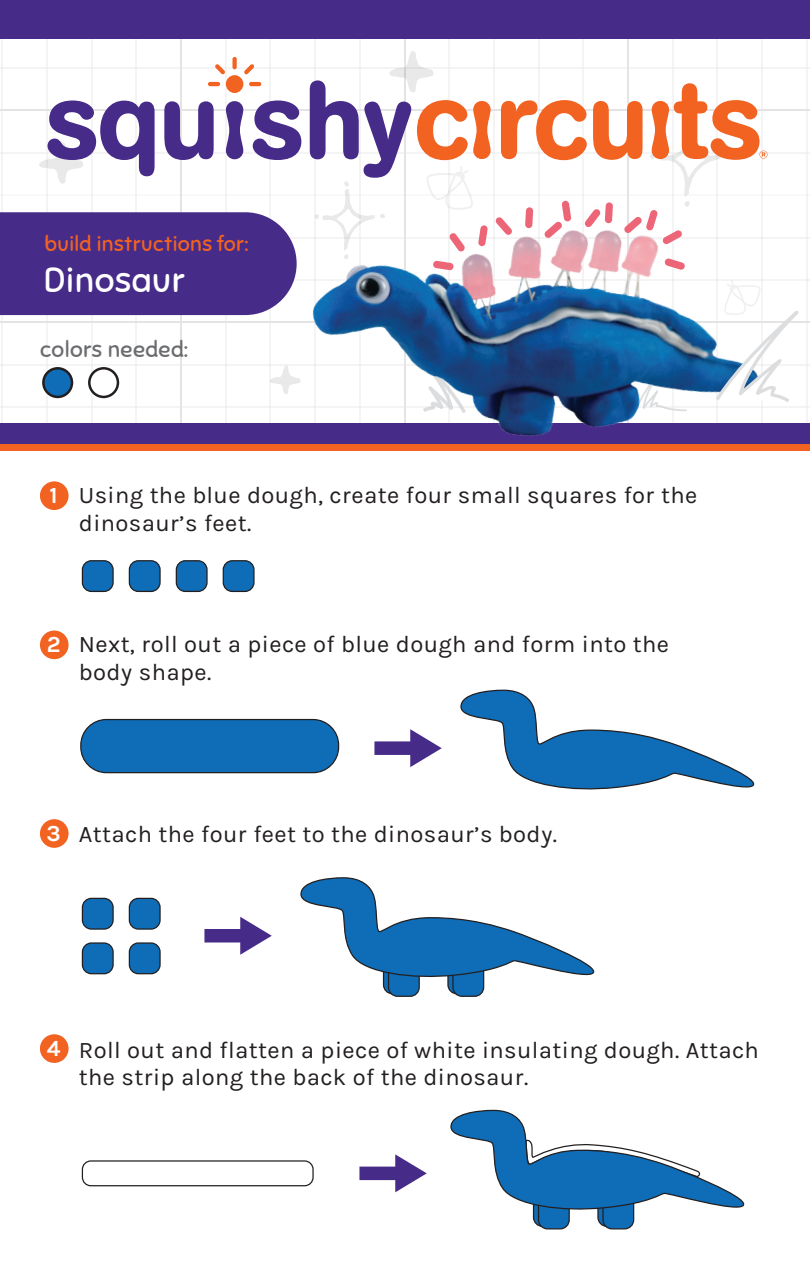
<style>
.page{position:relative;width:810px;height:1283px;background:#fff}
.page>*{position:absolute;margin:0;border:0;box-sizing:border-box;transform-origin:0 0}
.t1{font:35px "Sniglet";letter-spacing:.015em;color:#fff}
.t2{font:23.75px/27.5px "Karla";letter-spacing:.015em;color:#231f20}
.t3{font:700 23px "Karla";color:#fff}
.t4{font:22.5px "Sniglet";letter-spacing:.015em;color:#6c6d70}
.t5{font:21.25px "Sniglet";letter-spacing:.015em;color:#f26221}
.s1{font-weight:700;font-size:23px;color:#fff}
</style>
<div class="page">
<hr style="left:2px;top:0;width:1px;height:433px;background:#d2d3d3">
<hr style="left:46px;top:0;width:2px;height:433px;background:#d2d3d3">
<hr style="left:91px;top:0;width:1px;height:433px;background:#d2d3d3">
<hr style="left:136px;top:0;width:1px;height:433px;background:#d2d3d3">
<hr style="left:180px;top:0;width:2px;height:433px;background:#d2d3d3">
<hr style="left:225px;top:0;width:1px;height:433px;background:#d2d3d3">
<hr style="left:270px;top:0;width:1px;height:433px;background:#d2d3d3">
<hr style="left:315px;top:0;width:1px;height:433px;background:#d2d3d3">
<hr style="left:359px;top:0;width:1px;height:433px;background:#d2d3d3">
<hr style="left:404px;top:0;width:1px;height:433px;background:#d2d3d3">
<hr style="left:449px;top:0;width:1px;height:433px;background:#d2d3d3">
<hr style="left:493px;top:0;width:1px;height:433px;background:#d2d3d3">
<hr style="left:538px;top:0;width:1px;height:433px;background:#d2d3d3">
<hr style="left:583px;top:0;width:1px;height:433px;background:#d2d3d3">
<hr style="left:627px;top:0;width:2px;height:433px;background:#d2d3d3">
<hr style="left:672px;top:0;width:1px;height:433px;background:#d2d3d3">
<hr style="left:717px;top:0;width:1px;height:433px;background:#d2d3d3">
<hr style="left:761px;top:0;width:2px;height:433px;background:#d2d3d3">
<hr style="left:806px;top:0;width:1px;height:433px;background:#d2d3d3">
<hr style="left:0;top:67px;width:810px;height:1px;background:#d2d3d3">
<hr style="left:0;top:110px;width:810px;height:1px;background:#d2d3d3">
<hr style="left:0;top:152px;width:810px;height:1px;background:#d2d3d3">
<hr style="left:0;top:194px;width:810px;height:2px;background:#d2d3d3">
<hr style="left:0;top:237px;width:810px;height:1px;background:#d2d3d3">
<hr style="left:0;top:279px;width:810px;height:1px;background:#d2d3d3">
<hr style="left:0;top:322px;width:810px;height:1px;background:#d2d3d3">
<hr style="left:0;top:364px;width:810px;height:1px;background:#d2d3d3">
<hr style="left:0;top:406px;width:810px;height:2px;background:#d2d3d3">
<div style="left:0;top:212px;width:291px;height:103px;background:#472b89"></div>
<div style="left:0;top:423px;width:810px;height:21px;background:#472b89"></div>
<div style="left:0;top:444px;width:810px;height:6px;background:#f26221"></div>
<div style="left:43px;top:368px;width:29px;height:29px;background:#0f6cb6;border-radius:50%"></div>
<div style="left:42px;top:367px;width:31px;height:31px;border:2px solid #231f20;border-radius:50%"></div>
<div style="left:89px;top:368px;width:29px;height:29px;background:#fff;border-radius:50%"></div>
<div style="left:88px;top:367px;width:31px;height:31px;border:2px solid #231f20;border-radius:50%"></div>
<div style="left:0;top:0;width:810px;height:39px;background:#472b89"></div>
<div style="left:40px;top:481px;width:29px;height:29px;background:#f26221;border-radius:50%"></div>
<div style="left:40px;top:630px;width:29px;height:29px;background:#f26221;border-radius:50%"></div>
<div style="left:40px;top:819px;width:29px;height:28px;background:#f26221;border-radius:50%"></div>
<svg style="left:270px;top:365px;width:21px;height:29px"></svg>
<svg style="left:226px;top:101px;width:17px;height:58px"></svg>
<svg style="left:39px;top:100px;width:116px;height:84px"></svg>
<svg style="left:164px;top:101px;width:50px;height:59px"></svg>
<svg style="left:253px;top:100px;width:48px;height:60px"></svg>
<hr style="left:208px;top:82px;width:12px;height:4px;background:#f26221;border-radius:2px">
<hr style="left:249px;top:82px;width:12px;height:4px;background:#f26221;border-radius:2px">
<svg style="left:244px;top:64px;width:10px;height:10px"></svg>
<svg style="left:233px;top:57px;width:4px;height:12px"></svg>
<svg style="left:215px;top:64px;width:10px;height:10px"></svg>
<div style="left:226px;top:75px;width:17px;height:18px;background:#f26221;border-radius:50%"></div>
<svg style="left:374px;top:729px;width:68px;height:38px"></svg>
<div style="left:82px;top:561px;width:31px;height:30px;background:#0f6cb6;border-radius:9px"></div>
<div style="left:82px;top:560px;width:32px;height:32px;border:1px solid #231f20;border-radius:9px"></div>
<div style="left:129px;top:561px;width:31px;height:30px;background:#0f6cb6;border-radius:9px"></div>
<div style="left:129px;top:560px;width:32px;height:32px;border:1px solid #231f20;border-radius:9px"></div>
<div style="left:176px;top:561px;width:31px;height:30px;background:#0f6cb6;border-radius:9px"></div>
<div style="left:176px;top:560px;width:32px;height:32px;border:1px solid #231f20;border-radius:9px"></div>
<div style="left:223px;top:561px;width:31px;height:30px;background:#0f6cb6;border-radius:9px"></div>
<div style="left:223px;top:560px;width:32px;height:32px;border:1px solid #231f20;border-radius:9px"></div>
<div style="left:82px;top:898px;width:31px;height:31px;background:#0f6cb6;border-radius:9px"></div>
<div style="left:82px;top:897px;width:32px;height:32px;border:1px solid #231f20;border-radius:9px"></div>
<div style="left:129px;top:898px;width:31px;height:31px;background:#0f6cb6;border-radius:9px"></div>
<div style="left:129px;top:897px;width:32px;height:32px;border:1px solid #231f20;border-radius:9px"></div>
<div style="left:82px;top:943px;width:31px;height:30px;background:#0f6cb6;border-radius:9px"></div>
<div style="left:82px;top:942px;width:32px;height:32px;border:1px solid #231f20;border-radius:9px"></div>
<div style="left:129px;top:943px;width:31px;height:30px;background:#0f6cb6;border-radius:9px"></div>
<div style="left:129px;top:942px;width:32px;height:32px;border:1px solid #231f20;border-radius:9px"></div>
<div style="left:81px;top:719px;width:258px;height:53px;background:#0f6cb6;border-radius:26px"></div>
<div style="left:80px;top:719px;width:259px;height:54px;border:1px solid #231f20;border-radius:26px"></div>
<svg style="left:460px;top:689px;width:295px;height:101px"></svg>
<svg style="left:204px;top:917px;width:68px;height:37px"></svg>
<svg style="left:300px;top:877px;width:295px;height:120px"></svg>
<div style="left:40px;top:1034px;width:29px;height:28px;background:#f26221;border-radius:50%"></div>
<div style="left:82px;top:1160px;width:232px;height:26px;border:1px solid #231f20;border-radius:8px"></div>
<svg style="left:359px;top:1154px;width:68px;height:38px"></svg>
<svg style="left:450px;top:1109px;width:295px;height:121px"></svg>
<img style="left:291px;top:194px;width:496px;height:257px">
<svg style="left:714px;top:280px;width:86px;height:137px"></svg>
<svg style="left:310px;top:51px;width:457px;height:219px"></svg>
<p class="t5" style="left:45px;top:231px;width:205px">build instructions for:</p>
<h1 class="t1" style="left:44px;top:259px;width:143px">Dinosaur</h1>
<p class="t4" style="left:40px;top:335px;width:149px">colors needed:</p>
<p class="t3" style="left:50px;top:482px;width:10px">1</p>
<p class="t2" style="left:79px;top:482px;width:620px">Using the blue dough, create four small squares for the dinosaur’s feet.</p>
<p class="t3" style="left:47px;top:631px;width:15px">2</p>
<p class="t2" style="left:79px;top:631px;width:592px">Next, roll out a piece of blue dough and form into the body shape.</p>
<p class="t3" style="left:46px;top:820px;width:16px">3</p>
<p class="t2" style="left:79px;top:821px;width:480px">Attach the four feet to the dinosaur’s body.</p>
<p class="t2" style="left:79px;top:1036px;width:682px;text-indent:-32px"><span class="s1">4</span> Roll out and flatten a piece of white insulating dough. Attach the strip along the back of the dinosaur.</p>
</div>
